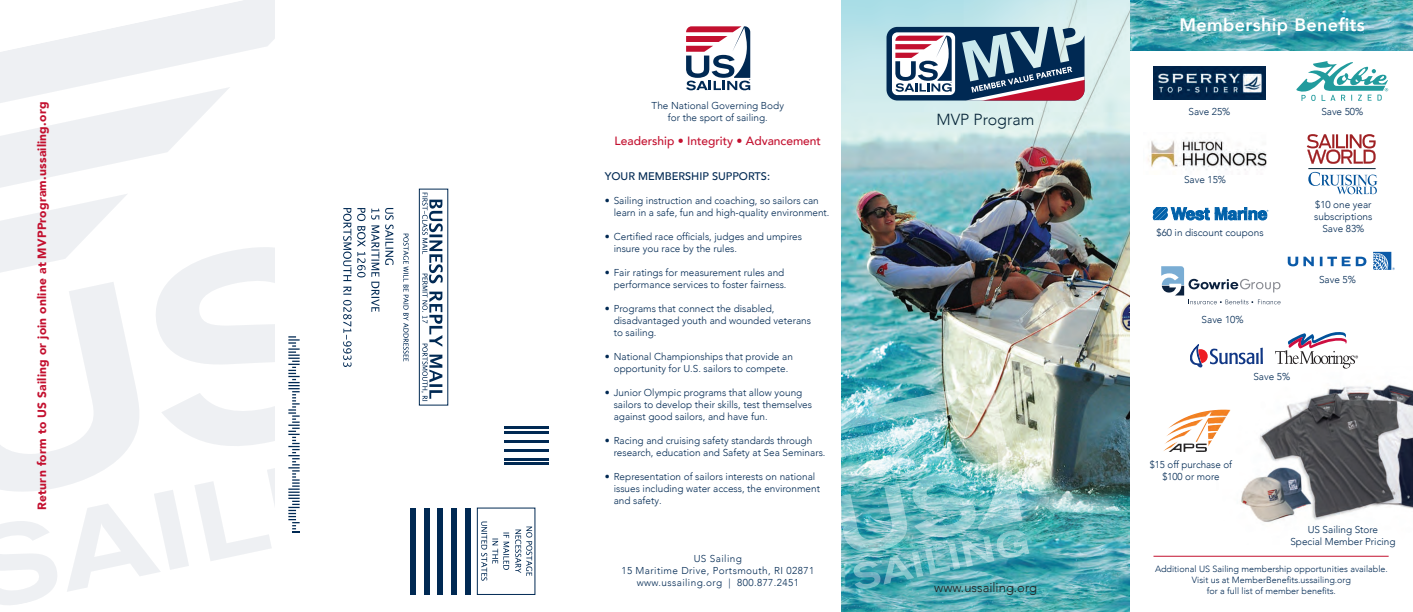
<style>
.page{position:relative;width:1413px;height:612px;background:#fff}
.page>*{position:absolute;margin:0;border:0;box-sizing:border-box;transform-origin:0 0}
.t1{font:800 18px "Avenir LT Com";letter-spacing:.02em;color:#fff}
.t2{font:300 16px "Avenir LT Com";color:#052438}
.t3{font:300 13px "Avenir LT Com";color:#231f20}
.t4{font:900 12px "Avenir LT Com";letter-spacing:.02em;color:#c3102f}
.t5{font:500 12px "Avenir LT Com";color:#c3102f}
.t6{font:500 11px "Avenir LT Com";color:#002953}
.t7{font:300 10px/12px "Avenir LT Com";color:#002953}
.t8{font:300 10px/12px "Avenir LT Com";letter-spacing:.04em;color:#002953;text-align:center}
.t9{font:300 9px/11px "Avenir LT Com";color:#002953;text-align:center}
</style>
<div class="page">
<svg style="left:0;top:0;width:275px;height:87px;fill:#eef0f3"></svg>
<img style="left:1130px;top:0;width:283px;height:50px">
<img style="left:1217px;top:384px;width:196px;height:138px">
<svg style="left:686px;top:26px;width:64px;height:64px"></svg>
<img style="left:1153px;top:66px;width:113px;height:34px">
<svg style="left:1161px;top:266px;width:120px;height:38px"></svg>
<img style="left:1148px;top:137px;width:119px;height:33px">
<svg style="left:1153px;top:207px;width:115px;height:13px"></svg>
<hr style="left:1154px;top:556px;width:235px;height:1px;background:#c3102f">
<img style="left:842px;top:0;width:288px;height:612px">
<svg style="left:887px;top:27px;width:198px;height:74px"></svg>
<hr style="left:504px;top:427px;width:45px;height:2px;background:#002953">
<hr style="left:504px;top:431px;width:45px;height:2px;background:#002953">
<hr style="left:504px;top:440px;width:45px;height:2px;background:#002953">
<hr style="left:504px;top:449px;width:45px;height:2px;background:#002953">
<hr style="left:504px;top:458px;width:45px;height:2px;background:#002953">
<hr style="left:504px;top:463px;width:45px;height:2px;background:#002953">
<img style="left:1177px;top:410px;width:44px;height:12px">
<svg style="left:1307px;top:134px;width:69px;height:30px"></svg>
<svg style="left:1308px;top:172px;width:69px;height:22px"></svg>
<svg style="left:1296px;top:61px;width:92px;height:40px"></svg>
<svg style="left:1320px;top:257px;width:46px;height:9px"></svg>
<svg style="left:1288px;top:257px;width:26px;height:9px"></svg>
<svg style="left:1373px;top:252px;width:22px;height:18px"></svg>
<hr style="left:1308px;top:168px;width:68px;height:1px;background:#052438">
<svg style="left:1191px;top:345px;width:72px;height:22px"></svg>
<svg style="left:1275px;top:332px;width:83px;height:37px"></svg>
<img style="left:841px;top:383px;width:188px;height:207px">
<svg style="left:0;top:87px;width:532px;height:518px"></svg>
<h1 class="t1" style="left:1179px;top:14px;width:187px">Membership Benefits</h1>
<p class="t7" style="left:652px;top:99px;width:134px;text-align:center">The National Governing Body for the sport of sailing.</p>
<p class="t5" style="left:615px;top:134px;width:208px">Leadership • Integrity • Advancement</p>
<p class="t4" style="left:35px;top:510px;width:410px;rotate:-90deg">Return form to US Sailing or join online at MVPProgram.ussailing.org</p>
<p class="t7" style="left:1188px;top:105px;width:43px">Save 25%</p>
<p class="t7" style="left:1321px;top:106px;width:43px">Save 50%</p>
<h2 class="t2" style="left:937px;top:110px;width:99px">MVP Program</h2>
<p class="t6" style="left:605px;top:170px;width:167px">YOUR MEMBERSHIP SUPPORTS:</p>
<p class="t7" style="left:614px;top:195px;width:217px;text-indent:-9px">• Sailing instruction and coaching, so sailors can learn in a safe, fun and high-quality environment.</p>
<p class="t7" style="left:614px;top:231px;width:190px;text-indent:-9px">• Certified race officials, judges and umpires insure you race by the rules.</p>
<p class="t7" style="left:605px;top:267px;width:183px;text-align:right">• Fair ratings for measurement rules and performance services to foster fairness.</p>
<p class="t7" style="left:614px;top:303px;width:199px;text-indent:-9px">• Programs that connect the disabled, disadvantaged youth and wounded veterans to sailing.</p>
<p class="t7" style="left:605px;top:351px;width:190px;text-align:center">• National Championships that provide an opportunity for U.S. sailors to compete.</p>
<p class="t7" style="left:614px;top:387px;width:200px;text-indent:-9px">• Junior Olympic programs that allow young sailors to develop their skills, test themselves against good sailors, and have fun.</p>
<p class="t7" style="left:614px;top:435px;width:213px;text-indent:-9px">• Racing and cruising safety standards through research, education and Safety at Sea Seminars.</p>
<p class="t7" style="left:614px;top:471px;width:208px;text-indent:-9px">• Representation of sailors interests on national issues including water access, the environment and safety.</p>
<p class="t7" style="left:1184px;top:174px;width:43px">Save 15%</p>
<p class="t7" style="left:1314px;top:199px;width:60px;text-align:center">$10 one year subscriptions<br>Save 83%</p>
<p class="t7" style="left:1157px;top:227px;width:109px">$60 in discount coupons</p>
<p class="t7" style="left:1319px;top:273px;width:38px">Save 5%</p>
<p class="t7" style="left:1202px;top:314px;width:43px">Save 10%</p>
<p class="t7" style="left:1253px;top:371px;width:38px">Save 5%</p>
<p class="t7" style="left:1150px;top:458px;width:84px;text-align:center">$15 off purchase of $100 or more</p>
<p class="t8" style="left:621px;top:552px;width:194px">US Sailing<br>15 Maritime Drive, Portsmouth, RI 02871 www.ussailing.org | 800.877.2451</p>
<h3 class="t3" style="left:934px;top:580px;width:104px">www.ussailing.org</h3>
<p class="t7" style="left:1290px;top:524px;width:107px;text-align:center">US Sailing Store<br>Special Member Pricing</p>
<p class="t9" style="left:1155px;top:563px;width:234px">Additional US Sailing membership opportunities available.<br>Visit us at MemberBenefits.ussailing.org<br>for a full list of member benefits.</p>
</div>
